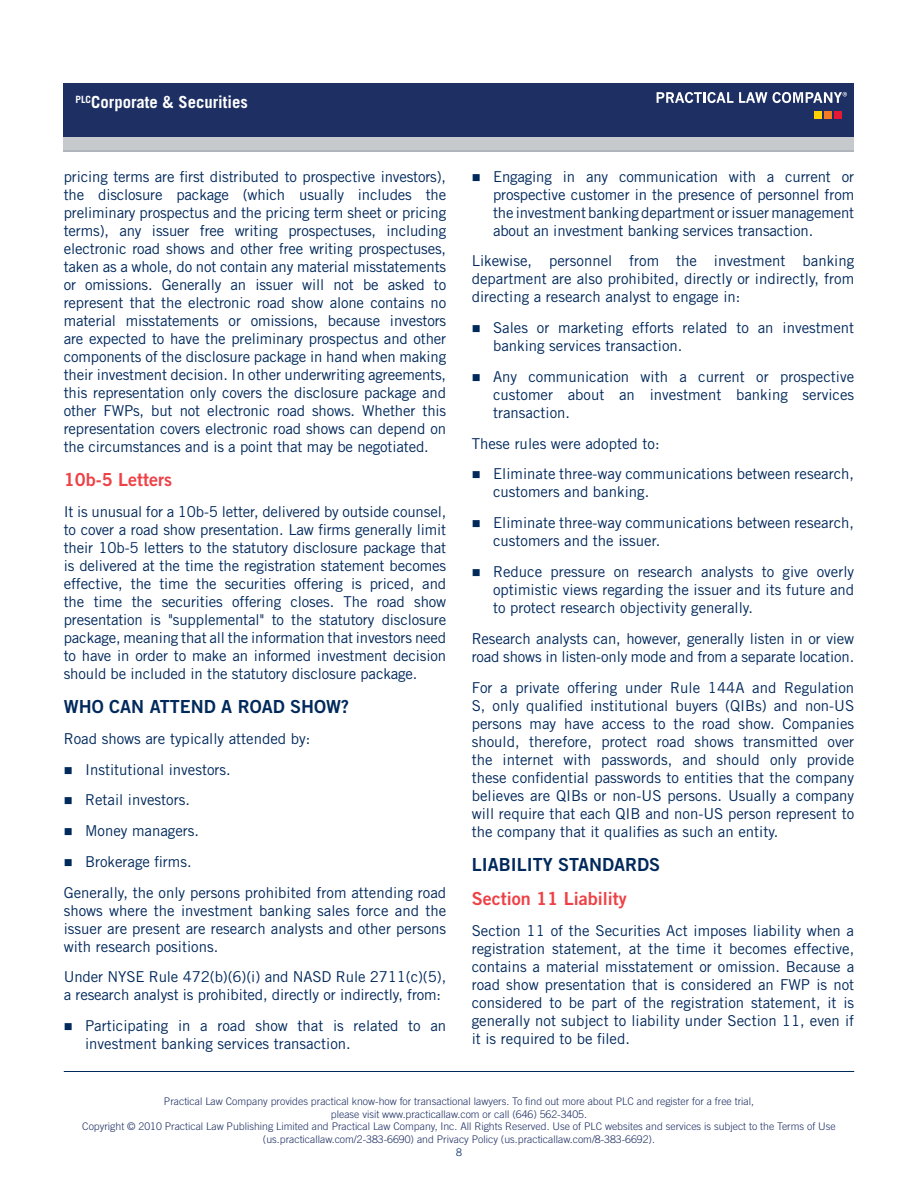
<style>
.page{position:relative;width:918px;height:1188px;background:#fff}
.page>*{position:absolute;margin:0;border:0;box-sizing:border-box;transform-origin:0 0}
.bulleted1{font:18px "Trade Gothic Bold Two";color:#00295c}
.para{font:18px "Trade Gothic Bold Two";color:#ee4146}
.t1{font:700 16.65px "Trade Gothic";color:#fff}
.bulleted1-2{font:15px/18px "Trade Gothic";color:#00295c;text-align:justify}
.para-2{font:15px/18px "Trade Gothic";color:#00295c;text-align:justify}
.t2{font:300 10.5px/12.6px "Trade Gothic";color:#1d2f63;text-align:center}
.t3{font:300 10.5px "Trade Gothic";color:#00295c}
</style>
<div class="page">
<hr style="left:64px;top:1071px;width:790px;height:1px;background:#00295c">
<div style="left:64px;top:83px;width:790px;height:54px;background:#1d2f63"></div>
<div style="left:64px;top:137px;width:790px;height:13px;background:#c6cacd"></div>
<hr style="left:64px;top:150px;width:790px;height:2px;background:#b0b4bb">
<svg style="left:657px;top:92px;width:76px;height:11px"></svg>
<div style="left:815px;top:111px;width:7px;height:8px;background:#fed105"></div>
<div style="left:825px;top:111px;width:7px;height:8px;background:#f47b21"></div>
<div style="left:835px;top:111px;width:7px;height:8px;background:#e51836"></div>
<svg style="left:739px;top:92px;width:108px;height:11px"></svg>
<p class="t1" style="left:76px;top:92px;width:174px"><sup>PLC</sup>Corporate &amp; Securities</p>
<p class="bulleted1-2" style="left:64px;top:167px;width:384px">pricing terms are first distributed to prospective investors), the disclosure package (which usually includes the preliminary prospectus and the pricing term sheet or pricing terms), any issuer free writing prospectuses, including electronic road shows and other free writing prospectuses, taken as a whole, do not contain any material misstatements or omissions. Generally an issuer will not be asked to represent that the electronic road show alone contains no material misstatements or omissions, because investors are expected to have the preliminary prospectus and other components of the disclosure package in hand when making their investment decision. In other underwriting agreements, this representation only covers the disclosure package and other FWPs, but not electronic road shows. Whether this representation covers electronic road shows can depend on the circumstances and is a point that may be negotiated.</p>
<p class="para" style="left:64px;top:468px;width:110px">10b-5 Letters</p>
<p class="bulleted1-2" style="left:64px;top:502px;width:384px">It is unusual for a 10b-5 letter, delivered by outside counsel, to cover a road show presentation. Law firms generally limit their 10b-5 letters to the statutory disclosure package that is delivered at the time the registration statement becomes effective, the time the securities offering is priced, and the time the securities offering closes. The road show presentation is "supplemental" to the statutory disclosure package, meaning that all the information that investors need to have in order to make an informed investment decision should be included in the statutory disclosure package.</p>
<p class="bulleted1" style="left:64px;top:696px;width:287px">WHO CAN ATTEND A ROAD SHOW?</p>
<p class="bulleted1-2" style="left:64px;top:729px;width:248px">Road shows are typically attended by:</p>
<p class="bulleted1-2" style="left:85px;top:760px;width:147px">Institutional investors.</p>
<p class="bulleted1-2" style="left:85px;top:791px;width:106px">Retail investors.</p>
<p class="bulleted1-2" style="left:85px;top:822px;width:116px">Money managers.</p>
<p class="bulleted1-2" style="left:85px;top:852px;width:108px">Brokerage firms.</p>
<p class="bulleted1-2" style="left:64px;top:883px;width:384px">Generally, the only persons prohibited from attending road shows where the investment banking sales force and the issuer are present are research analysts and other persons with research positions.</p>
<p class="bulleted1-2" style="left:64px;top:968px;width:384px">Under NYSE Rule 472(b)(6)(i) and NASD Rule 2711(c)(5), a research analyst is prohibited, directly or indirectly, from:</p>
<p class="bulleted1-2" style="left:85px;top:1017px;width:363px">Participating in a road show that is related to an investment banking services transaction.</p>
<p class="bulleted1-2" style="left:493px;top:167px;width:363px">Engaging in any communication with a current or prospective customer in the presence of personnel from the investment banking department or issuer management about an investment banking services transaction.</p>
<p class="bulleted1-2" style="left:472px;top:252px;width:384px">Likewise, personnel from the investment banking department are also prohibited, directly or indirectly, from directing a research analyst to engage in:</p>
<p class="bulleted1-2" style="left:493px;top:319px;width:363px">Sales or marketing efforts related to an investment banking services transaction.</p>
<p class="bulleted1-2" style="left:493px;top:367px;width:363px">Any communication with a current or prospective customer about an investment banking services transaction.</p>
<p class="bulleted1-2" style="left:472px;top:434px;width:189px">These rules were adopted to:</p>
<p class="bulleted1-2" style="left:493px;top:465px;width:363px">Eliminate three-way communications between research, customers and banking.</p>
<p class="bulleted1-2" style="left:493px;top:514px;width:363px">Eliminate three-way communications between research, customers and the issuer.</p>
<p class="bulleted1-2" style="left:493px;top:562px;width:363px">Reduce pressure on research analysts to give overly optimistic views regarding the issuer and its future and to protect research objectivity generally.</p>
<p class="bulleted1-2" style="left:472px;top:629px;width:384px">Research analysts can, however, generally listen in or view road shows in listen-only mode and from a separate location.</p>
<p class="bulleted1-2" style="left:472px;top:678px;width:384px">For a private offering under Rule 144A and Regulation S, only qualified institutional buyers (QIBs) and non-US persons may have access to the road show. Companies should, therefore, protect road shows transmitted over the internet with passwords, and should only provide these confidential passwords to entities that the company believes are QIBs or non-US persons. Usually a company will require that each QIB and non-US person represent to the company that it qualifies as such an entity.</p>
<p class="bulleted1" style="left:472px;top:853px;width:190px">LIABILITY STANDARDS</p>
<p class="para" style="left:472px;top:888px;width:156px">Section 11 Liability</p>
<p class="para-2" style="left:472px;top:921px;width:384px">Section 11 of the Securities Act imposes liability when a registration statement, at the time it becomes effective, contains a material misstatement or omission. Because a road show presentation that is considered an FWP is not considered to be part of the registration statement, it is generally not subject to liability under Section 11, even if it is required to be filed.</p>
<p class="t2" style="left:82px;top:1095px;width:755px">Practical Law Company provides practical know-how for transactional lawyers. To find out more about PLC and register for a free trial,<br>please visit www.practicallaw.com or call (646) 562-3405.<br>Copyright © 2010 Practical Law Publishing Limited and Practical Law Company, Inc. All Rights Reserved. Use of PLC websites and services is subject to the Terms of Use (us.practicallaw.com/2-383-6690) and Privacy Policy (us.practicallaw.com/8-383-6692).</p>
<p class="t3" style="left:456px;top:1146px;width:7px">8</p>
</div>
